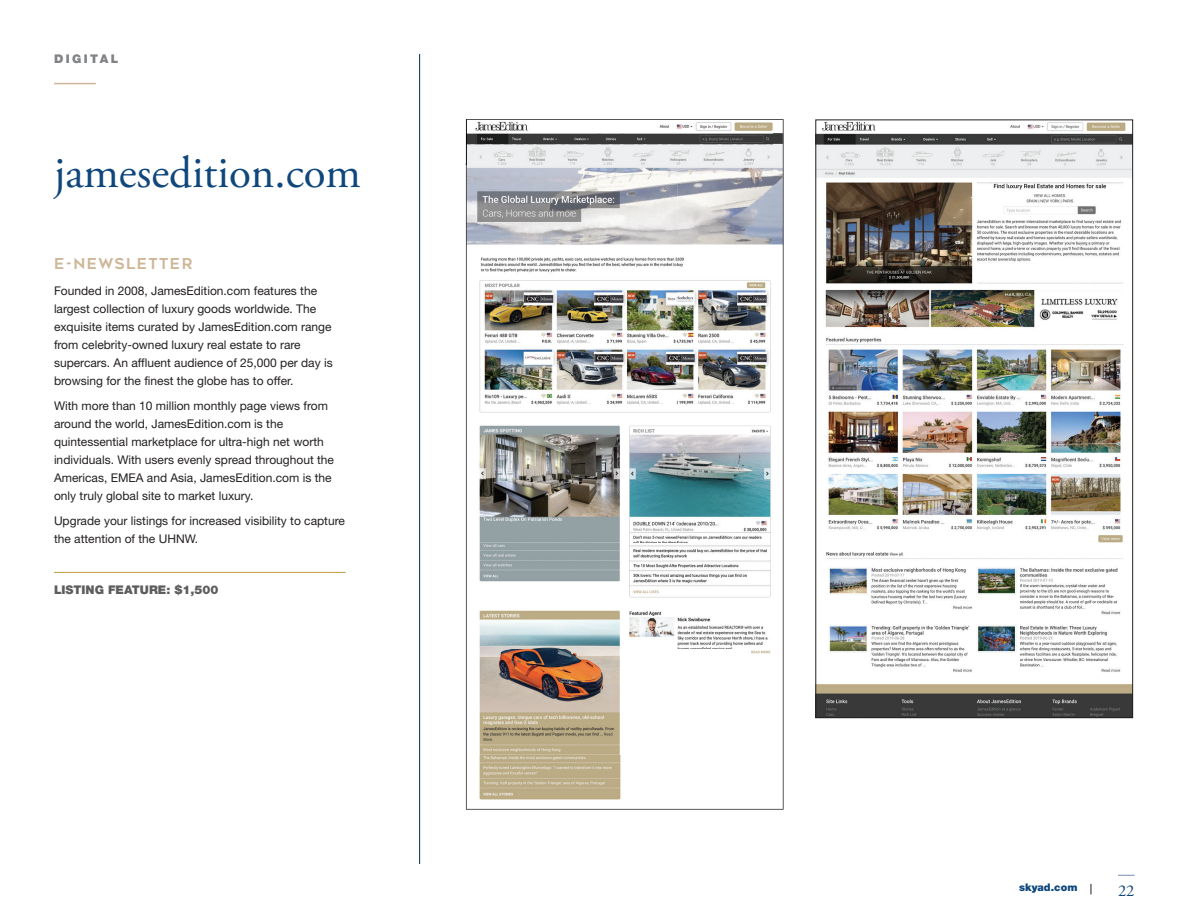
<style>
.page{position:relative;width:1188px;height:918px;background:#fff}
.page>*{position:absolute;margin:0;border:0;box-sizing:border-box;transform-origin:0 0}
.t1{font:45px "Adobe Garamond Pro";color:#0f477c}
.t2{font:16.5px "Adobe Garamond Pro";color:#0f477c}
.t3{font:700 15px "Geometos Neue";letter-spacing:.1em;color:#ceb698}
.t4{font:12px/18px "Helvetica Neue LT Std";color:#231f20}
.t5{font:900 12px "Helvetica Neue LT Std";color:#5d5d5d}
.t6{font:900 12px "Helvetica Neue LT Std";letter-spacing:.2em;color:#808285}
.t7{font:900 10.5px "Helvetica Neue LT Std";color:#0f477c}
</style>
<div class="page">
<hr style="left:54px;top:83px;width:42px;height:1px;background:#ceb698">
<svg style="left:1118px;top:875px;width:17px;height:1px"></svg>
<img style="left:466px;top:119px;width:318px;height:691px">
<hr style="left:419px;top:54px;width:1px;height:810px;background:#00295c">
<hr style="left:54px;top:572px;width:292px;height:1px;background:#c19b3d">
<img style="left:817px;top:122px;width:314px;height:594px">
<img style="left:467px;top:120px;width:306px;height:45px">
<hr style="left:466px;top:120px;width:1px;height:45px;background:#231f20">
<p class="t6" style="left:54px;top:51px;width:66px">DIGITAL</p>
<h1 class="t1" style="left:54px;top:146px;width:309px">jamesedition.com</h1>
<p class="t3" style="left:54px;top:255px;width:140px">E-NEWSLETTER</p>
<p class="t4" style="left:54px;top:282px;width:280px">Founded in 2008, JamesEdition.com features the largest collection of luxury goods worldwide. The exquisite items curated by JamesEdition.com range from celebrity-owned luxury real estate to rare supercars. An affluent audience of 25,000 per day is browsing for the finest the globe has to offer.</p>
<p class="t4" style="left:54px;top:397px;width:282px">With more than 10 million monthly page views from around the world, JamesEdition.com is the quintessential marketplace for ultra-high net worth individuals. With users evenly spread throughout the Americas, EMEA and Asia, JamesEdition.com is the only truly global site to market luxury.</p>
<p class="t4" style="left:54px;top:511px;width:292px">Upgrade your listings for increased visibility to capture the attention of the UHNW.</p>
<p class="t5" style="left:54px;top:583px;width:166px">LISTING FEATURE: $1,500</p>
<p class="t7" style="left:1019px;top:881px;width:60px">skyad.com</p>
<h2 class="t2" style="left:1118px;top:881px;width:18px">22</h2>
</div>
